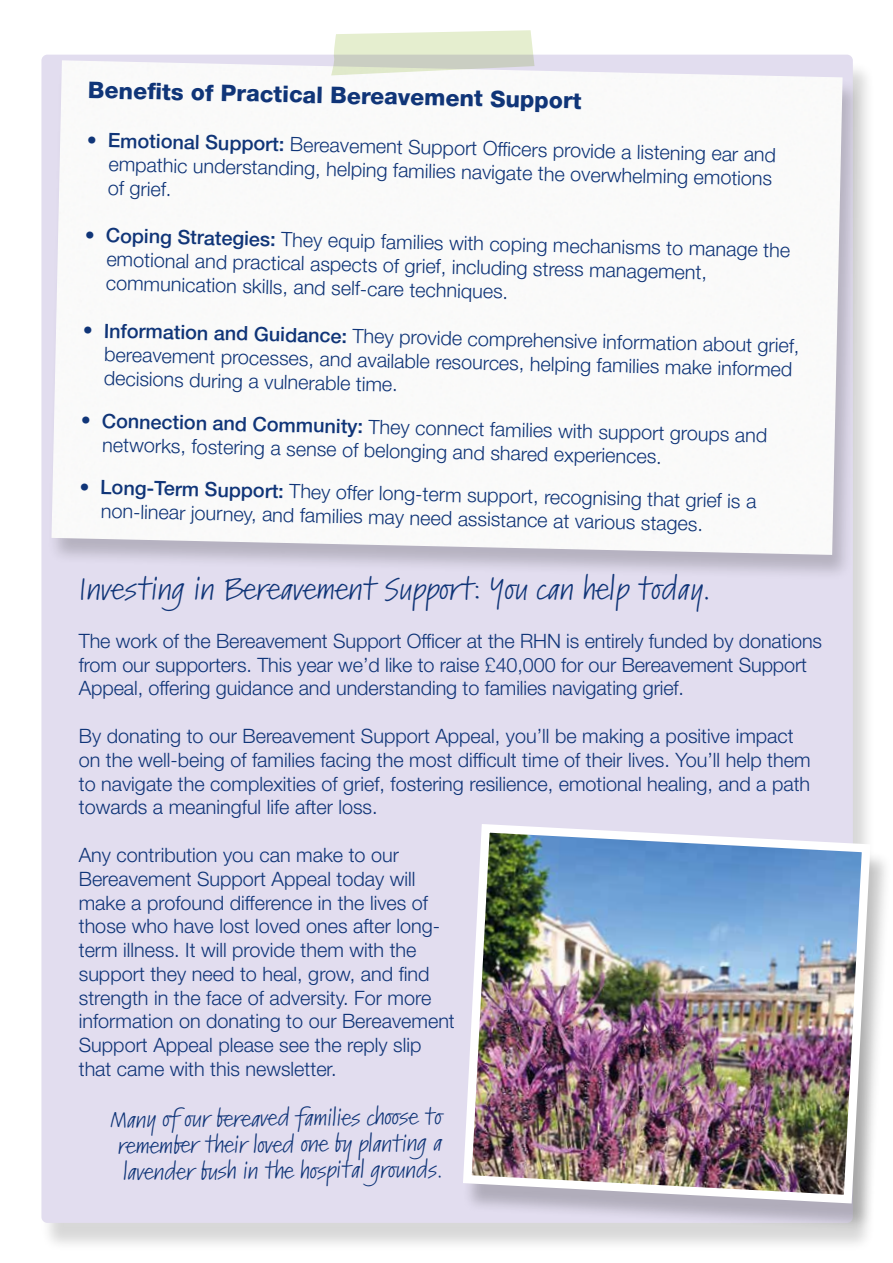
<style>
.page{position:relative;width:893px;height:1263px;background:#fff}
.page>*{position:absolute;margin:0;border:0;box-sizing:border-box;transform-origin:0 0}
.t1{font:semi-expanded 29.25px "Kremlin Pro";color:#103578}
.t2{font:800 22.95px "Helvetica Neue LT Std";color:#103578}
.t3{font:semi-expanded 21.9px/26.2px "Kremlin Pro";color:#103578;text-align:center}
.t4{font:300 19.8px/23.9px "Helvetica Neue LT Std";color:#103578}
.s1{font-weight:500}
</style>
<div class="page">
<div style="left:40px;top:61px;width:835px;height:1191px;background:#000;opacity:.16"></div>
<div style="left:41px;top:55px;width:812px;height:1168px;background:#e2ddef;border-radius:6px"></div>
<div style="left:48px;top:63px;width:816px;height:519px;background:#000;opacity:.2"></div>
<div style="left:52px;top:60px;width:791px;height:495px;background:#fafaf9"></div>
<svg style="left:331px;top:30px;width:203px;height:45px;background:#e0e6d1"></svg>
<div style="left:462px;top:830px;width:430px;height:403px;background:#000;opacity:.22"></div>
<img style="left:462px;top:820px;width:413px;height:388px">
<p class="t2" style="left:88px;top:77px;width:495px;rotate:1deg">Benefi ts of Practical Bereavement Support</p>
<p class="t4" style="left:109px;top:130px;width:669px;line-height:23px;text-indent:-22px;rotate:1deg">• <span class="s1">Emotional Support:</span> Bereavement Support Offi cers provide a listening ear and empathic understanding, helping families navigate the overwhelming emotions of grief.</p>
<p class="t4" style="left:107px;top:225px;width:685px;line-height:23.4px;text-indent:-22px;rotate:1deg">• <span class="s1">Coping Strategies:</span> They equip families with coping mechanisms to manage the emotional and practical aspects of grief, including stress management, communication skills, and self-care techniques.</p>
<p class="t4" style="left:105px;top:321px;width:696px;line-height:23.1px;text-indent:-22px;rotate:1deg">• <span class="s1">Information and Guidance:</span> They provide comprehensive information about grief, bereavement processes, and available resources, helping families make informed decisions during a vulnerable time.</p>
<p class="t4" style="left:103px;top:411px;width:666px;line-height:23.1px;text-indent:-22px;rotate:1deg">• <span class="s1">Connection and Community:</span> They connect families with support groups and networks, fostering a sense of belonging and shared experiences.</p>
<p class="t4" style="left:102px;top:477px;width:657px;line-height:23.2px;text-indent:-22px;rotate:1deg">• <span class="s1">Long-Term Support:</span> They offer long-term support, recognising that grief is a non-linear journey, and families may need assistance at various stages.</p>
<h1 class="t1" style="left:79px;top:568px;width:633px">Investing in Bereavement Support: You can help today.</h1>
<p class="t4" style="left:79px;top:628px;width:745px">The work of the Bereavement Support Officer at the RHN is entirely funded by donations from our supporters. This year we’d like to raise £40,000 for our Bereavement Support<br>Appeal, offering guidance and understanding to families navigating grief.</p>
<p class="t4" style="left:79px;top:724px;width:733px">By donating to our Bereavement Support Appeal, you’ll be making a positive impact on the well-being of families facing the most difficult time of their lives. You’ll help them to navigate the complexities of grief, fostering resilience, emotional healing, and a path towards a meaningful life after loss.</p>
<p class="t4" style="left:79px;top:842px;width:377px">Any contribution you can make to our Bereavement Support Appeal today will make a profound difference in the lives of those who have lost loved ones after long&shy;term illness. It will provide them with the support they need to heal, grow, and find strength in the face of adversity. For more information on donating to our Bereavement Support Appeal please see the reply slip that came with this newsletter.</p>
<p class="t3" style="left:109px;top:1109px;width:334px;rotate:-1deg">Many of our bereaved families choose to remember their loved one by planting a lavender bush in the hospital grounds.</p>
</div>
